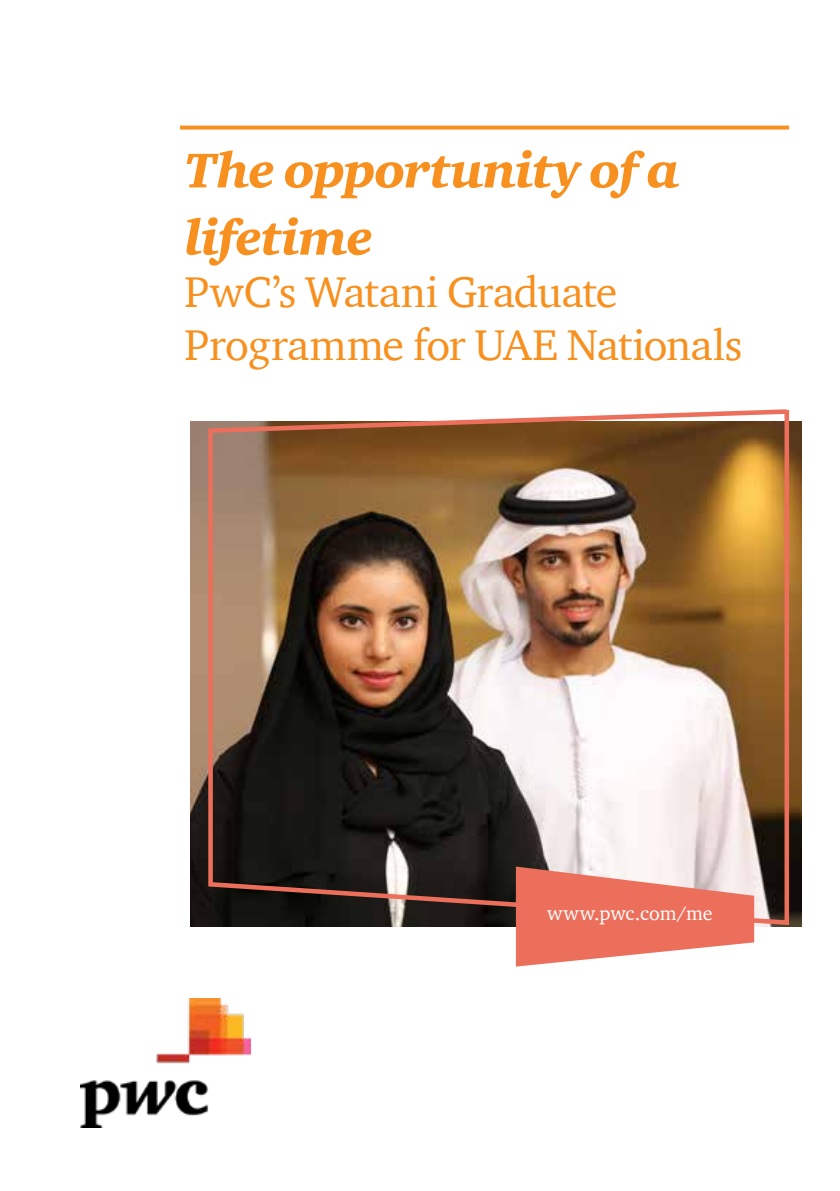
<style>
.page{position:relative;width:840px;height:1191px;background:#fff}
.page>*{position:absolute;margin:0;border:0;box-sizing:border-box;transform-origin:0 0}
.t1{font:italic 900 50px/67.2px "ITC Charter Com";letter-spacing:-.02em;color:#f7901e}
.t2{font:44px/52.8px "ITC Charter Com";letter-spacing:-.015em;color:#f7901e}
.t3{font:20px "ITC Charter Com";color:#fff}
</style>
<div class="page">
<img style="left:190px;top:421px;width:611px;height:505px">
<img style="left:81px;top:998px;width:170px;height:129px">
<img style="left:206px;top:409px;width:585px;height:518px">
<svg style="left:180px;top:126px;width:608px;height:4px;fill:#f7901e"></svg>
<svg style="left:515px;top:866px;width:238px;height:100px"></svg>
<p class="t1" style="left:184px;top:136px;width:496px">The opportunity of a lifetime</p>
<p class="t2" style="left:184px;top:265px;width:559px">PwC’s Watani Graduate<br>Programme for UAE Nationals</p>
<p class="t3" style="left:546px;top:901px;width:167px">www.pwc.com/me</p>
</div>
